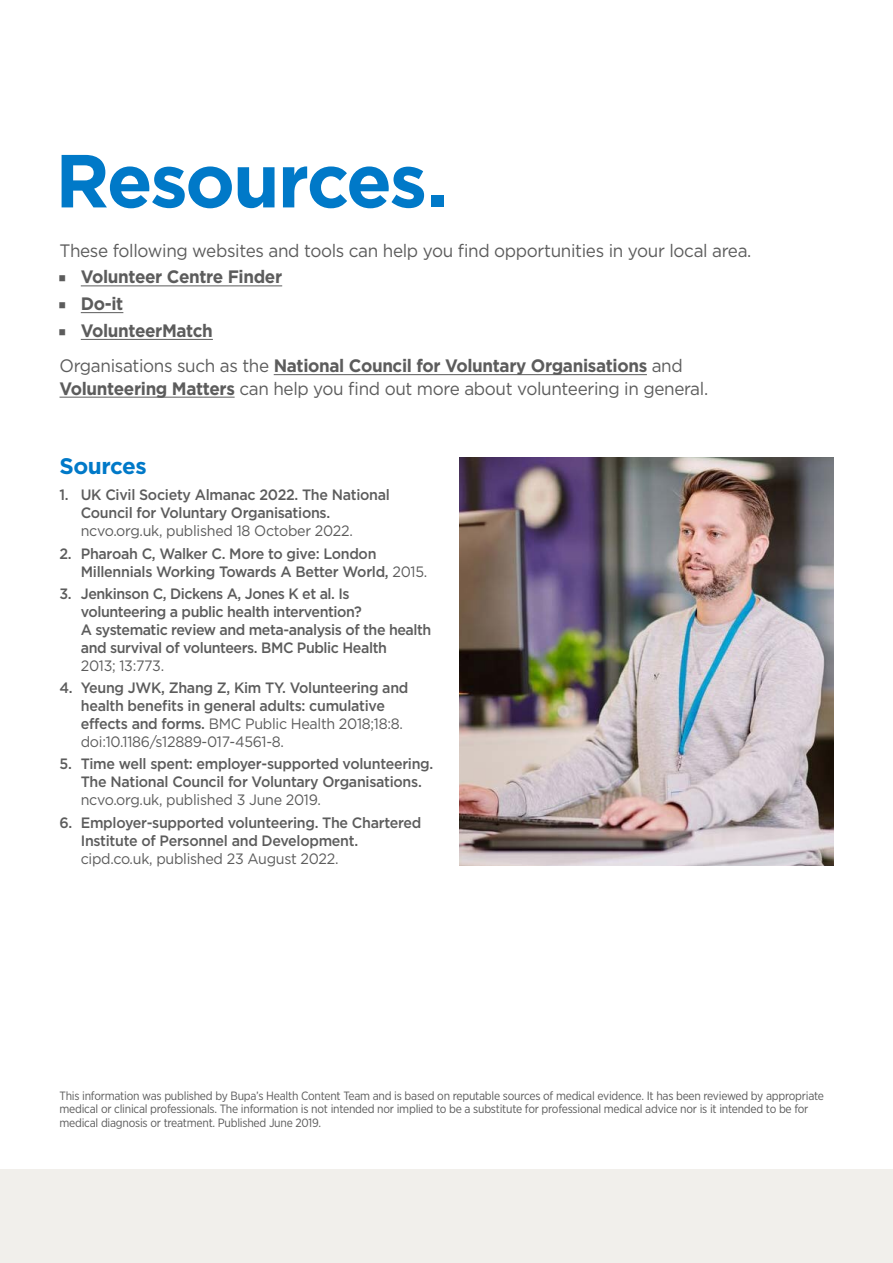
<style>
.page{position:relative;width:893px;height:1263px;background:#fff}
.page>*{position:absolute;margin:0;border:0;box-sizing:border-box;transform-origin:0 0}
.t1{font:700 75px "Gotham";letter-spacing:-.035em;color:#0079c8}
.t2{font:700 22.5px "Gotham";letter-spacing:-.02em;color:#0079c8}
.t3{font:18px/22.5px "Gotham";letter-spacing:-.02em;color:#5c5c5c;scale:.95 1}
.t4{font:700 18px "Gotham";letter-spacing:-.02em;color:#5c5c5c;scale:.95 1}
.t5{font:500 15px/18px "Gotham";letter-spacing:-.02em;color:#5c5c5c;scale:.95 1}
.t6{font:12px/13.5px "Gotham Narrow";letter-spacing:-.02em;color:#5c5c5c}
.s1{font-weight:700}
.s2{font-weight:400}
</style>
<div class="page">
<div style="left:0;top:1169px;width:893px;height:94px;background:#f1efeb"></div>
<hr style="left:81px;top:286px;width:201px;height:1px;background:#5c5c5c">
<hr style="left:81px;top:312px;width:42px;height:1px;background:#5c5c5c">
<hr style="left:81px;top:339px;width:132px;height:1px;background:#5c5c5c">
<hr style="left:274px;top:374px;width:373px;height:1px;background:#5c5c5c">
<hr style="left:60px;top:397px;width:175px;height:1px;background:#5c5c5c">
<img style="left:459px;top:457px;width:374px;height:409px">
<h1 class="t1" style="left:55px;top:138px;width:394px">Resources.</h1>
<p class="t3" style="left:60px;top:239px;width:730px">These following websites and tools can help you fnd opportunities in your local area.</p>
<p class="t4" style="left:81px;top:267px;width:214px">Volunteer Centre Finder</p>
<p class="t4" style="left:81px;top:293px;width:46px">Do-it</p>
<p class="t4" style="left:81px;top:320px;width:141px">VolunteerMatch</p>
<p class="t3" style="left:60px;top:354px;width:684px">Organisations such as the <span class="s1">National Council for Voluntary Organisations</span> and<br><span class="s1">Volunteering Matters</span> can help you fnd out more about volunteering in general.</p>
<p class="t2" style="left:60px;top:453px;width:89px">Sources</p>
<p class="t5" style="left:81px;top:486px;width:327px;text-indent:-21px">1. UK Civil Society Almanac 2022. The National<br>Council for Voluntary Organisations. <span class="s2">ncvo.org.uk, published 18 October 2022.</span></p>
<p class="t5" style="left:81px;top:544px;width:366px;text-indent:-21px">2. Pharoah C, Walker C. More to give: London<br>Millennials Working Towards A Better World, <span class="s2">2015.</span></p>
<p class="t5" style="left:81px;top:584px;width:371px;text-indent:-21px">3. Jenkinson C, Dickens A, Jones K et al. Is volunteering a public health intervention?<br>A systematic review and meta-analysis of the health and survival of volunteers. BMC Public Health<br><span class="s2">2013; 13:773.</span></p>
<p class="t5" style="left:81px;top:678px;width:346px;text-indent:-21px">4. Yeung JWK, Zhang Z, Kim TY. Volunteering and health benefts in general adults: cumulative effects and forms. <span class="s2">BMC Public Health 2018;18:8. doi:10.1186/s12889-017-4561-8.</span></p>
<p class="t5" style="left:81px;top:755px;width:373px;text-indent:-21px">5. Time well spent: employer-supported volunteering.<br>The National Council for Voluntary Organisations. <span class="s2">ncvo.org.uk, published 3 June 2019.</span></p>
<p class="t5" style="left:81px;top:813px;width:360px;text-indent:-21px">6. Employer-supported volunteering. The Chartered<br>Institute of Personnel and Development. <span class="s2">cipd.co.uk, published 23 August 2022.</span></p>
<p class="t6" style="left:60px;top:1089px;width:766px">This information was published by Bupa’s Health Content Team and is based on reputable sources of medical evidence. It has been reviewed by appropriate medical or clinical professionals. The information is not intended nor implied to be a substitute for professional medical advice nor is it intended to be for medical diagnosis or treatment. Published June 2019.</p>
</div>
